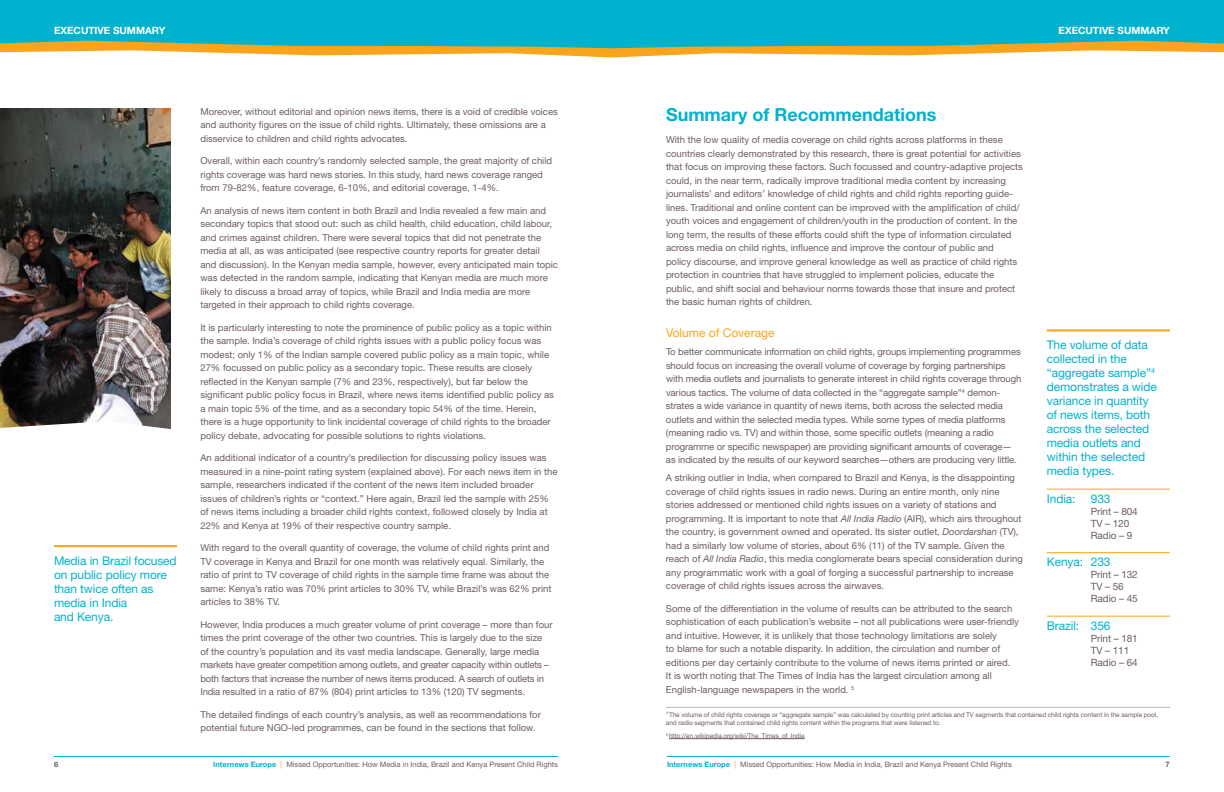
<style>
.page{position:relative;width:1224px;height:792px;background:#fff}
.page>*{position:absolute;margin:0;border:0;box-sizing:border-box;transform-origin:0 0}
.t1{font:700 18px "Helvetica Neue LT Std";color:#00b2cd}
.t2{font:12px/14px "Helvetica Neue LT Std";letter-spacing:-.01em;color:#00b2cd}
.t3{font:12px "Helvetica Neue LT Std";color:#faa41d}
.t4{font:10px/12px "Helvetica Neue LT Std";letter-spacing:-.01em;color:#6c5c65}
.t5{font:700 10px "Helvetica Neue LT Std";color:#fff}
.t6{font:9.5px/13.5px "Helvetica Neue LT Std";color:#6c5c65}
.t7{font:7.5px "Helvetica Neue LT Std";color:#6c5c65}
.t8{font:700 7.5px "Helvetica Neue LT Std";color:#6c5c65}
.t9{font:6.5px/8.5px "Helvetica Neue LT Std";letter-spacing:-.01em;color:#6c5c65}
.s1{font-style:italic}
.s2{font-weight:700;color:#00b2cd}
.s3{color:#faa41d}
</style>
<div class="page">
<svg style="left:0;top:0;width:1224px;height:57px;background:#36b4b5"></svg>
<hr style="left:667px;top:756px;width:503px;height:1px;background:#00b2cd">
<hr style="left:54px;top:756px;width:504px;height:1px;background:#00b2cd">
<hr style="left:666px;top:707px;width:504px;height:1px;background:#bbb8b8">
<hr style="left:669px;top:738px;width:136px;height:1px;background:#6c5c65">
<hr style="left:1047px;top:329px;width:123px;height:2px;background:#faa41d">
<hr style="left:1047px;top:489px;width:123px;height:1px;background:#faa41d">
<hr style="left:1047px;top:552px;width:123px;height:1px;background:#faa41d">
<hr style="left:1047px;top:616px;width:123px;height:1px;background:#faa41d">
<hr style="left:54px;top:545px;width:123px;height:2px;background:#faa41d">
<img style="left:0;top:108px;width:171px;height:321px">
<p class="t5" style="left:54px;top:25px;width:99px">EXECUTIVE SU MMARY</p>
<p class="t5" style="left:1059px;top:25px;width:99px">EXECUTIVE SU MMARY</p>
<p class="t2" style="left:54px;top:554px;width:124px">Media in Brazil focused on public policy more than twice often as media in India<br>and Kenya.</p>
<p class="t6" style="left:200px;top:105px;width:359px">Moreover, without editorial and opinion news items, there is a void of credible voices and authority figures on the issue of child rights. Ultimately, these omissions are a disservice to children and child rights advocates.</p>
<p class="t6" style="left:200px;top:154px;width:353px">Overall, within each country’s randomly selected sample, the great majority of child rights coverage was hard news stories. In this study, hard news coverage ranged from 79-82%, feature coverage, 6-10%, and editorial coverage, 1-4%.</p>
<p class="t6" style="left:200px;top:204px;width:359px">An analysis of news item content in both Brazil and India revealed a few main and secondary topics that stood out: such as child health, child education, child labour, and crimes against children. There were several topics that did not penetrate the media at all, as was anticipated (see respective country reports for greater detail and discussion). In the Kenyan media sample, however, every anticipated main topic was detected in the random sample, indicating that Kenyan media are much more likely to discuss a broad array of topics, while Brazil and India media are more targeted in their approach to child rights coverage.</p>
<p class="t6" style="left:200px;top:321px;width:355px">It is particularly interesting to note the prominence of public policy as a topic within the sample. India’s coverage of child rights issues with a public policy focus was modest; only 1% of the Indian sample covered public policy as a main topic, while 27% focussed on public policy as a secondary topic. These results are closely reflected in the Kenyan sample (7% and 23%, respectively), but far below the significant public policy focus in Brazil, where news items identified public policy as a main topic 5% of the time, and as a secondary topic 54% of the time. Herein, there is a huge opportunity to link incidental coverage of child rights to the broader policy debate, advocating for possible solutions to rights violations.</p>
<p class="t6" style="left:200px;top:451px;width:359px">An additional indicator of a country’s predilection for discussing policy issues was measured in a nine-point rating system (explained above). For each news item in the sample, researchers indicated if the content of the news item included broader issues of children’s rights or “context. ” Here again, Brazil led the sample with 25% of news items including a broader child rights context, followed closely by India at 22% and Kenya at 19% of their respective country sample.</p>
<p class="t6" style="left:200px;top:541px;width:352px">With regard to the overall quantity of coverage, the volume of child rights print and TV coverage in Kenya and Brazil for one month was relatively equal. Similarly, the ratio of print to TV coverage of child rights in the sample time frame was about the same: Kenya’s ratio was 70% print articles to 30% TV, while Brazil’s was 62% print articles to 38% TV.</p>
<p class="t6" style="left:200px;top:617px;width:354px">However, India produces a much greater volume of print coverage – more than four times the print coverage of the other two countries. This is largely due to the size of the country’s population and its vast media landscape. Generally, large media markets have greater competition among outlets, and greater capacity within outlets – both factors that increase the number of news items produced. A search of outlets in India resulted in a ratio of 87% (804) print articles to 13% (120) TV segments.</p>
<p class="t6" style="left:200px;top:707px;width:342px">The detailed findings of each country’s analysis, as well as recommendations for potential future NGO-led programmes, can be found in the sections that follow.</p>
<h1 class="t1" style="left:666px;top:103px;width:272px">Summary of Recommendations</h1>
<p class="t6" style="left:666px;top:133px;width:359px">With the low quality of media coverage on child rights across platforms in these countries clearly demonstrated by this research, there is great potential for activities that focus on improving these factors. Such focussed and country-adaptive projects could, in the near term, radically improve traditional media content by increasing journalists’ and editors’ knowledge of child rights and child rights reporting guide&shy;lines. Traditional and online content can be improved with the amplification of child/ youth voices and engagement of children/youth in the production of content. In the long term, the results of these efforts could shift the type of information circulated across media on child rights, influence and improve the contour of public and<br>policy discourse, and improve general knowledge as well as practice of child rights protection in countries that have struggled to implement policies, educate the public, and shift social and behaviour norms towards those that insure and protect the basic human rights of children.</p>
<p class="t3" style="left:666px;top:326px;width:110px">Volume of Coverage</p>
<p class="t6" style="left:666px;top:345px;width:357px">To better communicate information on child rights, groups implementing programmes should focus on increasing the overall volume of coverage by forging partnerships with media outlets and journalists to generate interest in child rights coverage through various tactics. The volume of data collected in the “aggregate sample”<sup>4</sup> demon&shy;strates a wide variance in quantity of news items, both across the selected media outlets and within the selected media types. While some types of media platforms (meaning radio vs. TV) and within those, some specific outlets (meaning a radio programme or specific newspaper) are providing significant amounts of coverage— as indicated by the results of our keyword searches—others are producing very little.</p>
<p class="t6" style="left:666px;top:471px;width:358px">A striking outlier in India, when compared to Brazil and Kenya, is the disappointing coverage of child rights issues in radio news. During an entire month, only nine stories addressed or mentioned child rights issues on a variety of stations and programming. It is important to note that <span class="s1">All India Radio</span> (AIR), which airs throughout the country, is government owned and operated. Its sister outlet, <span class="s1">Doordarshan</span> (TV), had a similarly low volume of stories, about 6% (11) of the TV sample. Given the reach of <span class="s1">All India Radio</span>, this media conglomerate bears special consideration during any programmatic work with a goal of forging a successful partnership to increase coverage of child rights issues across the airwaves.</p>
<p class="t6" style="left:666px;top:602px;width:354px">Some of the differentiation in the volume of results can be attributed to the search sophistication of each publication’s website – not all publications were user-friendly and intuitive. However, it is unlikely that those technology limitations are solely<br>to blame for such a notable disparity. In addition, the circulation and number of editions per day certainly contribute to the volume of news items printed or aired.<br>It is worth noting that The Times of India has the largest circulation among all English-language newspapers in the world. <sup>5</sup></p>
<p class="t9" style="left:666px;top:710px;width:494px"><sup>4</sup> The volume of child rights coverage or “aggregate sample” was calculated by counting print articles and TV segments that contained child rights content in the sample pool, and radio segments that contained child rights content within the programs that were listened to.</p>
<p class="t9" style="left:666px;top:731px;width:140px"><sup>5</sup> http://en.wikipedia. org/wiki/The_Times_of_India</p>
<p class="t2" style="left:1047px;top:338px;width:112px">The volume of data collected in the “aggregate sample”<sup>4 </sup>demonstrates a wide variance in quantity of news items, both across the selected media outlets and within the selected media types.</p>
<p class="t2" style="left:1047px;top:492px;width:30px">India:</p>
<p class="t2" style="left:1091px;top:492px;width:21px">933</p>
<p class="t4" style="left:1091px;top:505px;width:48px">Print – 804<br>TV – 120<br>Radio – 9</p>
<p class="t2" style="left:1047px;top:555px;width:65px">Kenya: 233</p>
<p class="t4" style="left:1091px;top:569px;width:48px">Print – 132<br>TV – 56<br>Radio – 45</p>
<p class="t2" style="left:1047px;top:618px;width:65px">Brazil: 356</p>
<p class="t4" style="left:1091px;top:632px;width:48px">Print – 181<br>TV – 111<br>Radio – 64</p>
<p class="t8" style="left:54px;top:760px;width:6px">6</p>
<p class="t7" style="left:213px;top:760px;width:346px"><span class="s2">Internews Europe</span> <span class="s3">|</span> Missed Opportunities: How Media in India, Brazil and Kenya Present Child Rights</p>
<p class="t7" style="left:667px;top:760px;width:346px"><span class="s2">Internews Europe</span> <span class="s3">|</span> Missed Opportunities: How Media in India, Brazil and Kenya Present Child Rights</p>
<p class="t8" style="left:1165px;top:760px;width:6px">7</p>
</div>
